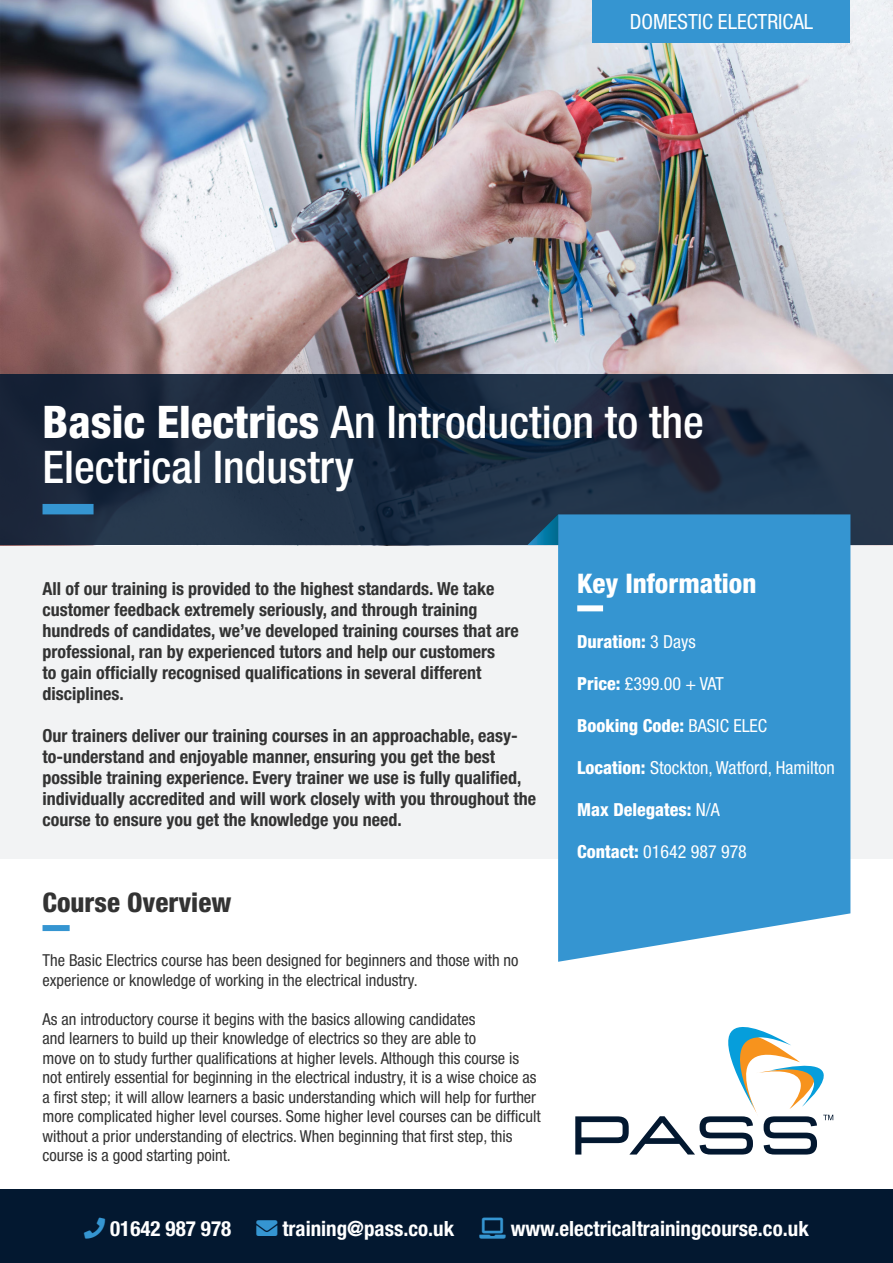
<style>
.page{position:relative;width:893px;height:1263px;background:#fff}
.page>*{position:absolute;margin:0;border:0;box-sizing:border-box;transform-origin:0 0}
.t1{font:500 condensed 45px/45px "Helvetica Neue LT Pro";color:#fff}
.t2{font:800 condensed 27px "Helvetica Neue LT Pro";color:#333}
.t3{font:800 condensed 27px "Helvetica Neue LT Pro";color:#fff}
.t4{font:700 condensed 21px "Helvetica Neue LT Pro";color:#fff}
.t5{font:condensed 21px "Helvetica Neue LT Pro";color:#fff}
.t6{font:700 condensed 18px/21px "Helvetica Neue LT Pro";color:#333}
.t7{font:condensed 18px "Helvetica Neue LT Pro";color:#fff}
.t8{font:800 condensed 18px "Helvetica Neue LT Pro";color:#fff}
.t9{font:condensed 16.5px/19.5px "Helvetica Neue LT Pro";color:#333}
.s1{font-weight:800}
.s2{font-weight:400}
.s3{color:#3595d1}
</style>
<div class="page">
<div style="left:0;top:545px;width:893px;height:314px;background:#f2f3f4"></div>
<img style="left:0;top:0;width:893px;height:375px">
<div style="left:592px;top:0;width:258px;height:43px;background:#3595d1"></div>
<svg style="left:0;top:375px;width:893px;height:170px;background:#1c2c41"></svg>
<div style="left:43px;top:504px;width:51px;height:10px;background:#3595d1"></div>
<svg style="left:558px;top:514px;width:292px;height:448px;background:#409ad3"></svg>
<svg style="left:575px;top:1027px;width:258px;height:127px"></svg>
<div style="left:0;top:1190px;width:893px;height:73px;background:#031830"></div>
<div style="left:43px;top:925px;width:27px;height:6px;background:#3595d1"></div>
<div style="left:577px;top:605px;width:26px;height:6px;background:#fff"></div>
<svg style="left:527px;top:514px;width:31px;height:31px"></svg>
<p class="t5" style="left:630px;top:9px;width:185px">DOMESTIC ELECTRICAL</p>
<p class="t1" style="left:43px;top:399px;width:663px"><span class="s1">Basic Electrics</span> An Introduction to the<br>Electrical Industry</p>
<p class="t6" style="left:43px;top:577px;width:478px">All of our training is provided to the highest standards. We take customer feedback extremely seriously, and through training hundreds of candidates, we’ve developed training courses that are professional, ran by experienced tutors and help our customers<br>to gain officially recognised qualifications in several different disciplines.</p>
<p class="t6" style="left:43px;top:724px;width:495px">Our trainers deliver our training courses in an approachable, easy&shy;to-understand and enjoyable manner, ensuring you get the best possible training experience. Every trainer we use is fully qualified, individually accredited and will work closely with you throughout the course to ensure you get the knowledge you need.</p>
<p class="t2" style="left:43px;top:886px;width:190px">Course Overview</p>
<p class="t9" style="left:43px;top:950px;width:478px">The Basic Electrics course has been designed for beginners and those with no experience or knowledge of working in the electrical industry.</p>
<p class="t9" style="left:43px;top:1009px;width:435px">As an introductory course it begins with the basics allowing candidates</p>
<p class="t9" style="left:43px;top:1028px;width:435px">and learners to build up their knowledge of electrics so they are able to</p>
<p class="t9" style="left:43px;top:1048px;width:500px">move on to study further qualifications at higher levels. Although this course is not entirely essential for beginning in the electrical industry, it is a wise choice as a first step; it will allow learners a basic understanding which will help for further more complicated higher level courses. Some higher level courses can be difficult without a prior understanding of electrics. When beginning that first step, this course is a good starting point.</p>
<p class="t3" style="left:577px;top:566px;width:181px">Key Information</p>
<p class="t8" style="left:577px;top:630px;width:120px">Duration: <span class="s2">3 Days</span></p>
<p class="t7" style="left:577px;top:673px;width:148px"><span class="s1">Price:</span> £399.00 + VAT</p>
<p class="t8" style="left:577px;top:714px;width:192px">Booking Code: <span class="s2">BASIC ELEC</span></p>
<p class="t7" style="left:577px;top:757px;width:259px"><span class="s1">Location:</span> Stockton, Watford, Hamilton</p>
<p class="t8" style="left:577px;top:798px;width:144px">Max Delegates: <span class="s2">N/A</span></p>
<p class="t7" style="left:577px;top:841px;width:171px"><span class="s1">Contact:</span> 01642 987 978</p>
<p class="t4" style="left:110px;top:1215px;width:346px">01642 987 978 <span class="s3">→</span> training@pass.co.uk</p>
<p class="t4" style="left:511px;top:1215px;width:300px">www.electricaltrainingcourse.co.uk</p>
</div>
